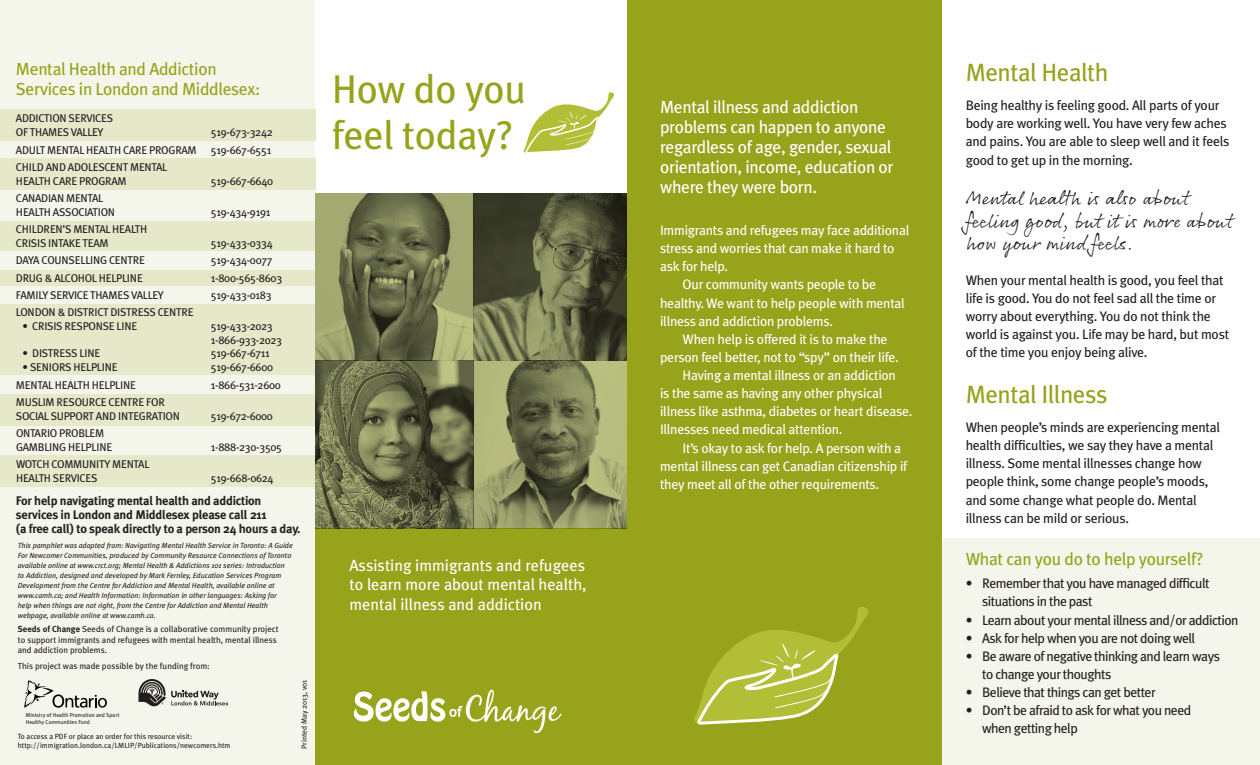
<style>
.page{position:relative;width:1260px;height:765px;background:#fff}
.page>*{position:absolute;margin:0;border:0;box-sizing:border-box;transform-origin:0 0}
.t1{font:40.12px/46.4px "Meta Plus";letter-spacing:-.01em;color:#96a31b}
.t2{font:25px "Meta Plus";letter-spacing:-.02em;color:#96a31b}
.t3{font:20px/22.5px "Rollerscript Smooth";color:#231f20}
.t4{font:17.5px/20px "Meta Plus";letter-spacing:-.02em;color:#fff}
.t5{font:17.5px/20px "Meta Plus";letter-spacing:-.02em;color:#96a31b}
.t6{font:16.25px/19.5px "Meta Plus";color:#fff;text-align:justify}
.t7{font:13.75px/18.1px "Meta Plus";letter-spacing:-.02em;color:#231f20}
.t8{font:13.75px "Meta Plus";letter-spacing:-.02em;color:#fff}
.t9{font:13.75px/18.1px "Meta Plus";letter-spacing:-.04em;color:#231f20}
.t10{font:700 12.5px/13.8px "Meta Plus";letter-spacing:-.02em;color:#231f20}
.t11{font:11.25px/13.8px "Meta Plus";letter-spacing:-.03em;color:#231f20}
.t12{font:11.25px/13.8px "Meta Plus";letter-spacing:-.01em;color:#231f20}
.t13{font:8.75px/10.5px "Meta Plus";color:#231f20}
.t14{font:italic 7.5px/10px "Meta Plus";color:#231f20}
.t15{font:7.5px/9px "Meta Plus";color:#231f20}
.t16{font:5.75px/6.9px "Meta Plus";color:#231f20}
.s1{font-weight:700}
</style>
<div class="page">
<div style="left:314px;top:528px;width:319px;height:237px;background:#96a31b"></div>
<div style="left:942px;top:538px;width:318px;height:227px;background:#f5f6eb"></div>
<div style="left:0;top:0;width:314px;height:765px;background:#f5f6eb"></div>
<div style="left:0;top:109px;width:315px;height:31px;background:#e5e8c9"></div>
<div style="left:0;top:158px;width:315px;height:32px;background:#e5e8c9"></div>
<div style="left:0;top:394px;width:315px;height:32px;background:#e5e8c9"></div>
<div style="left:0;top:455px;width:315px;height:32px;background:#e5e8c9"></div>
<div style="left:0;top:221px;width:315px;height:30px;background:#e5e8c9"></div>
<div style="left:0;top:270px;width:315px;height:15px;background:#e5e8c9"></div>
<div style="left:0;top:304px;width:315px;height:70px;background:#e5e8c9"></div>
<img style="left:353px;top:689px;width:209px;height:45px">
<div style="left:627px;top:0;width:314px;height:765px;background:#96a31b"></div>
<svg style="left:694px;top:607px;width:174px;height:118px"></svg>
<svg style="left:523px;top:92px;width:92px;height:61px"></svg>
<svg style="left:24px;top:680px;width:83px;height:28px"></svg>
<svg style="left:138px;top:679px;width:90px;height:27px"></svg>
<img style="left:315px;top:193px;width:312px;height:335px">
<h3 class="t5" style="left:16px;top:59px;width:246px">Mental Health and Addiction<br>Services in London and Middlesex:</h3>
<p class="t11" style="left:16px;top:112px;width:97px">Addiction Services of Tham</p>
<p class="t11" style="left:57px;top:125px;width:21px">esVall</p>
<p class="t11" style="left:92px;top:125px;width:12px">ey</p>
<p class="t11" style="left:211px;top:125px;width:63px">519-673-3242</p>
<p class="t11" style="left:16px;top:143px;width:174px">Adult Mental Health Care Program</p>
<p class="t11" style="left:211px;top:143px;width:62px">519-667-6551</p>
<p class="t12" style="left:16px;top:160px;width:147px">Ch ild and Adolescent Mental<br>Health Care Program</p>
<p class="t11" style="left:211px;top:174px;width:64px">519-667-6640</p>
<p class="t11" style="left:16px;top:191px;width:101px">Canadian Mental<br>Health Association</p>
<p class="t11" style="left:16px;top:222px;width:131px">Ch ildren’s Mental Health<br>Crisis I ntake Team</p>
<p class="t11" style="left:211px;top:205px;width:61px">519-434-9191</p>
<p class="t11" style="left:211px;top:236px;width:63px">519-433-0334</p>
<p class="t11" style="left:16px;top:253px;width:100px">Daya Counselling CENTRE</p>
<p class="t11" style="left:211px;top:253px;width:63px">519-434-0077</p>
<p class="t11" style="left:16px;top:271px;width:128px">Drug &amp; Alcohol Helpline</p>
<p class="t11" style="left:211px;top:271px;width:73px">1-800-565-8603</p>
<p class="t11" style="left:16px;top:288px;width:82px">Fam ily Service Tham</p>
<p class="t11" style="left:117px;top:288px;width:21px">esVall</p>
<p class="t11" style="left:152px;top:288px;width:12px">ey</p>
<p class="t11" style="left:211px;top:288px;width:62px">519-433-0183</p>
<p class="t11" style="left:16px;top:305px;width:179px">London &amp; District Distress Centre</p>
<p class="t11" style="left:23px;top:319px;width:116px">• Crisis Response Line</p>
<p class="t11" style="left:211px;top:319px;width:73px">519-433-2023<br>1-866-933-2023</p>
<p class="t11" style="left:23px;top:347px;width:79px">• Distress Line</p>
<p class="t11" style="left:211px;top:347px;width:60px">519-667-6711</p>
<p class="t11" style="left:23px;top:360px;width:97px">• Seniors HelpLine</p>
<p class="t11" style="left:211px;top:360px;width:64px">519-667-6600</p>
<p class="t12" style="left:16px;top:378px;width:122px">Mental Health Helpline</p>
<p class="t11" style="left:211px;top:378px;width:71px">1-866-531-2600</p>
<p class="t11" style="left:16px;top:395px;width:165px">Muslim Resource Centre for<br>Social Support and I ntegration</p>
<p class="t11" style="left:211px;top:409px;width:64px">519-672-6000</p>
<p class="t11" style="left:16px;top:426px;width:88px">Ontario Problem<br>Gam</p>
<p class="t11" style="left:38px;top:440px;width:76px">bling Helpline</p>
<p class="t11" style="left:211px;top:440px;width:73px">1-888-230-3505</p>
<p class="t11" style="left:16px;top:457px;width:129px">WOTCH Comm unity Mental<br>Health Services</p>
<p class="t11" style="left:211px;top:471px;width:64px">519-668-0624</p>
<p class="t10" style="left:16px;top:494px;width:286px">For help navigating mental health and addiction services in London and Middlesex please call 211<br>(a free call) to speak directly to a person 24 hours a day.</p>
<p class="t14" style="left:18px;top:541px;width:277px">This pamphlet was adapted from: Navigating Mental Health Service in Toronto: A Guide For Newcomer Communities, produced by Community Resource Connections of Toronto available online at www.crct.org; Mental Health &amp; Addictions 101 series: Introduction to Addiction, designed and developed by Mark Fernley, Education Services Program Development from the Centre for Addiction and Mental Health, available online at www.camh.ca; and Health Information: Information in other languages: Asking for<br>help when things are not right, from the Centre for Addiction and Mental Health webpage, available online at www.camh.ca.</p>
<p class="t13" style="left:18px;top:624px;width:262px"><span class="s1">Seeds of Change</span> Seeds of Change is a collaborative community project to support immigrants and refugees with mental health, mental illness and addiction problems.</p>
<p class="t13" style="left:18px;top:660px;width:194px">This project was made possible by the funding from:</p>
<p class="t16" style="left:26px;top:712px;width:95px">Ministry of Health Promotion and Sport<br>Healthy Communities Fund</p>
<p class="t15" style="left:18px;top:732px;width:214px">To access a PDF or place an order for this resource visit: http://immigration.london.ca/LMLI P/Publications/newcomers.htm</p>
<p class="t15" style="left:300px;top:749px;width:71px;rotate:-90deg">Printed May 2013, v01</p>
<h1 class="t1" style="left:332px;top:65px;width:196px">How do you feel today?</h1>
<h3 class="t6" style="left:349px;top:555px;width:239px">Assisting immigrants and refugees to learn more about mental health, mental illness and addiction</h3>
<h3 class="t4" style="left:660px;top:97px;width:235px">Mental illness and addiction problems can happen to anyone regardless of age, gender, sexual orientation, income, education or where they were born.</h3>
<p class="t8" style="left:660px;top:222px;width:251px">I mmigrants and refugees may face additional</p>
<p class="t8" style="left:660px;top:240px;width:236px">stress and worries that can make it hard to</p>
<p class="t8" style="left:660px;top:259px;width:70px">ask for help.</p>
<p class="t8" style="left:660px;top:277px;width:218px">Our community wants people to be</p>
<p class="t8" style="left:660px;top:295px;width:246px">healthy. We want to help people with mental</p>
<p class="t8" style="left:660px;top:313px;width:174px">illness and addiction problems.</p>
<p class="t8" style="left:683px;top:331px;width:206px">When help is offered it is to make the</p>
<p class="t8" style="left:660px;top:349px;width:240px">person feel better, not to “spy” on their life.</p>
<p class="t8" style="left:683px;top:367px;width:215px">Having a mental illness or an addiction</p>
<p class="t8" style="left:660px;top:385px;width:224px">is the same as having any other physical</p>
<p class="t8" style="left:660px;top:404px;width:254px">illness like asthma, diabetes or heart disease.</p>
<p class="t8" style="left:660px;top:422px;width:184px">I llnesses need medical attention.</p>
<p class="t8" style="left:660px;top:440px;width:242px">It’s okay to ask for help. A person with a</p>
<p class="t8" style="left:660px;top:458px;width:249px">mental illness can get Canadian citizenship if</p>
<p class="t8" style="left:660px;top:476px;width:221px">they meet all of the other requirements.</p>
<h2 class="t2" style="left:966px;top:58px;width:144px">Mental Health</h2>
<p class="t7" style="left:966px;top:96px;width:265px">Being healthy is feeling good. All parts of your body are working well. You have very few aches and pains. You are able to sleep well and it feels good to get up in the morning.</p>
<h3 class="t3" style="left:967px;top:186px;width:267px">Mental health is also about feeling good, but it is more about how your mind feels.</h3>
<p class="t7" style="left:966px;top:271px;width:265px">When your mental health is good, you feel that life is good. You do not feel sad all the time or worry about everything. You do not think the world is against you. Life may be hard, but most of the time you enjoy being alive.</p>
<h2 class="t2" style="left:966px;top:380px;width:143px">Mental I llness</h2>
<p class="t7" style="left:966px;top:418px;width:256px">When people’s minds are experiencing mental health difficulties, we say they have a mental illness. Some mental illnesses change how people think, some change people’s moods, and some change what people do. Mental illness can be mild or serious.</p>
<h3 class="t5" style="left:966px;top:548px;width:239px">What can you do to help yourself?</h3>
<p class="t9" style="left:982px;top:574px;width:229px;text-indent:-17px">• Remember that you have managed difficult situations in the past</p>
<p class="t9" style="left:966px;top:611px;width:274px">• Learn about your mental illness and/or addiction</p>
<p class="t9" style="left:966px;top:629px;width:231px">• Ask for help when you are not doing well</p>
<p class="t9" style="left:982px;top:647px;width:239px;text-indent:-17px">• Be aware of negative thinking and learn ways to change your thoughts</p>
<p class="t9" style="left:966px;top:683px;width:192px">• Believe that things can get better</p>
<p class="t9" style="left:982px;top:701px;width:211px;text-indent:-17px">• Don’t be afraid to ask for what you need when getting help</p>
</div>
